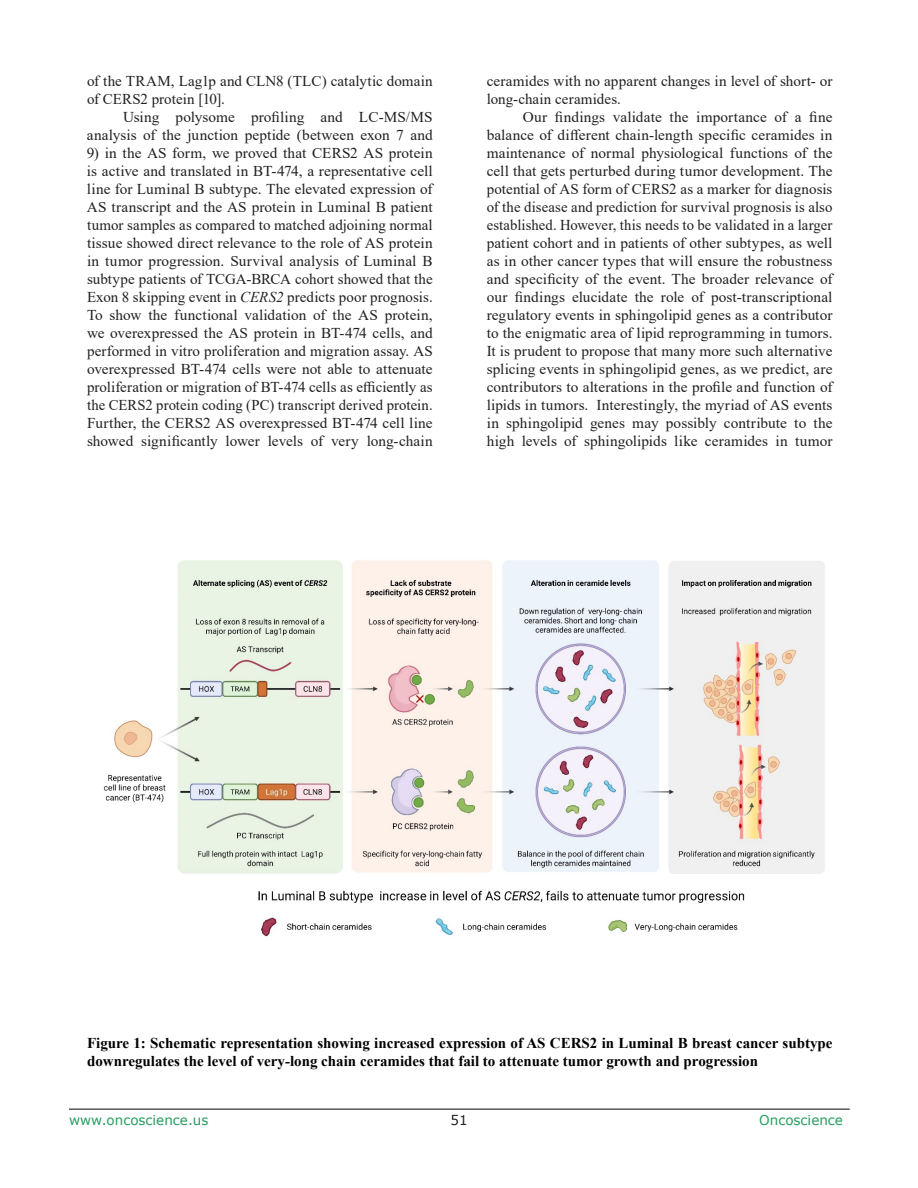
<style>
.page{position:relative;width:918px;height:1188px;background:#fff}
.page>*{position:absolute;margin:0;border:0;box-sizing:border-box;transform-origin:0 0}
.t1{font:15px/18px "Times New Roman";letter-spacing:.005em;color:#221f22}
.t2{font:700 15px/18px "Times New Roman";color:#000}
.t3{font:13.5px "Verdana";color:#279c60}
.t4{font:13.5px "Verdana";color:#221f22}
.s1{font-style:italic}
</style>
<div class="page">
<hr style="left:69px;top:1109px;width:781px;height:1px;background:#000">
<img style="left:103px;top:560px;width:722px;height:377px">
<p class="t1" style="left:87px;top:71px;width:347px">of the TRAM, Lag1p and CLN8 (TLC) catalytic domain of CERS2 protein [10].</p>
<p class="t1" style="left:87px;top:107px;width:347px;text-align:right">Using polysome profiling and LC-MS/MS analysis of the junction peptide (between exon 7 and</p>
<p class="t1" style="left:87px;top:143px;width:347px;text-align:justify">9) in the AS form, we proved that CERS2 AS protein is active and translated in BT-474, a representative cell line for Luminal B subtype. The elevated expression of AS transcript and the AS protein in Luminal B patient tumor samples as compared to matched adjoining normal tissue showed direct relevance to the role of AS protein in tumor progression. Survival analysis of Luminal B subtype patients of TCGA-BRCA cohort showed that the Exon 8 skipping event in <span class="s1">CERS2</span> predicts poor prognosis.<br>To show the functional validation of the AS protein, we overexpressed the AS protein in BT-474 cells, and performed in vitro proliferation and migration assay. AS overexpressed BT-474 cells were not able to attenuate proliferation or migration of BT-474 cells as efficiently as the CERS2 protein coding (PC) transcript derived protein.<br>Further, the CERS2 AS overexpressed BT-474 cell line showed significantly lower levels of very long-chain</p>
<p class="t1" style="left:487px;top:71px;width:347px">ceramides with no apparent changes in level of short- or long-chain ceramides.</p>
<p class="t1" style="left:487px;top:107px;width:347px;text-align:justify;text-indent:36px">Our findings validate the importance of a fine balance of different chain-length specific ceramides in maintenance of normal physiological functions of the cell that gets perturbed during tumor development. The potential of AS form of CERS2 as a marker for diagnosis of the disease and prediction for survival prognosis is also established. However, this needs to be validated in a larger patient cohort and in patients of other subtypes, as well as in other cancer types that will ensure the robustness and specificity of the event. The broader relevance of our findings elucidate the role of post-transcriptional regulatory events in sphingolipid genes as a contributor to the enigmatic area of lipid reprogramming in tumors.<br>It is prudent to propose that many more such alternative splicing events in sphingolipid genes, as we predict, are contributors to alterations in the profile and function of lipids in tumors. Interestingly, the myriad of AS events in sphingolipid genes may possibly contribute to the high levels of sphingolipids like ceramides in tumor</p>
<p class="t2" style="left:87px;top:1034px;width:747px">Figure 1: Schematic representation showing increased expression of AS CERS2 in Luminal B breast cancer subtype downregulates the level of very-long chain ceramides that fail to attenuate tumor growth and progression</p>
<p class="t3" style="left:69px;top:1111px;width:141px">www.oncoscience.us</p>
<p class="t4" style="left:450px;top:1111px;width:19px">51</p>
<p class="t3" style="left:759px;top:1111px;width:85px">Oncoscience</p>
</div>
